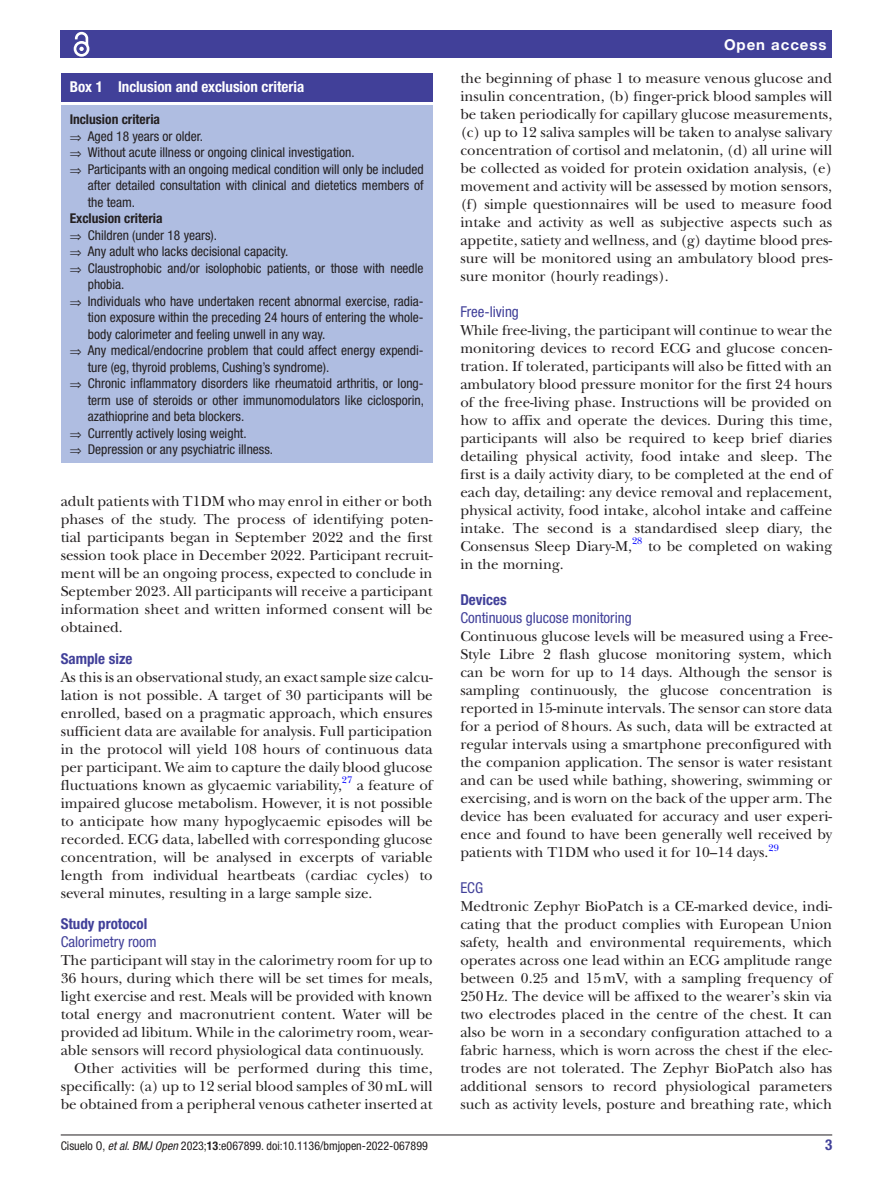
<style>
.page{position:relative;width:893px;height:1191px;background:#fff}
.page>*{position:absolute;margin:0;border:0;box-sizing:border-box;transform-origin:0 0}
.t1{font:15px/18px "New Baskerville";color:#231f20;text-align:justify}
.t2{font:condensed 15px "Helvetica Neue LT Std";color:#414099}
.t3{font:700 condensed 15px "Helvetica Neue LT Std";color:#fff}
.t4{font:700 condensed 15px "Helvetica Neue LT Std";color:#414099}
.t5{font:700 15px "Helvetica Neue LT Std";letter-spacing:.065em;color:#fff}
.t6{font:condensed 13.5px "Helvetica Neue LT Std";color:#231f20}
.t7{font:700 condensed 13.5px "Helvetica Neue LT Std";color:#231f20}
.t8{font:condensed 12px "Helvetica Neue LT Std";color:#231f20}
.t9{font:9.9px "New Baskerville";color:#00f}
.s1{font-style:italic}
.s2{font-weight:700}
</style>
<div class="page">
<hr style="left:61px;top:1134px;width:771px;height:1px;background:#231f20">
<div style="left:61px;top:31px;width:771px;height:27px;background:#414099"></div>
<svg style="left:73px;top:31px;width:17px;height:26px"></svg>
<div style="left:61px;top:73px;width:372px;height:28px;background:#414099"></div>
<div style="left:61px;top:106px;width:372px;height:357px;background:#afbde1"></div>
<p class="t3" style="left:70px;top:78px;width:236px">Box 1 Inclusion and exclusion criteria</p>
<p class="t7" style="left:70px;top:111px;width:92px">Inclusion criteria</p>
<p class="t6" style="left:70px;top:128px;width:135px">⇒ Aged 18 years or older.</p>
<p class="t6" style="left:70px;top:145px;width:286px">⇒ Without acute illness or ongoing clinical investigation.</p>
<p class="t6" style="left:70px;top:161px;width:355px">⇒ Participants with an ongoing medical condition will only be included</p>
<p class="t6" style="left:88px;top:178px;width:337px">after detailed consultation with clinical and dietetics members of</p>
<p class="t6" style="left:88px;top:194px;width:49px">the team.</p>
<p class="t7" style="left:70px;top:210px;width:94px">Exclusion criteria</p>
<p class="t6" style="left:70px;top:227px;width:149px">⇒ Children (under 18 years).</p>
<p class="t6" style="left:70px;top:244px;width:220px">⇒ Any adult who lacks decisional capacity.</p>
<p class="t6" style="left:70px;top:260px;width:355px">⇒ Claustrophobic and/or isolophobic patients, or those with needle</p>
<p class="t6" style="left:88px;top:277px;width:38px">phobia.</p>
<p class="t6" style="left:70px;top:293px;width:355px">⇒ Individuals who have undertaken recent abnormal exercise, radia-</p>
<p class="t6" style="left:88px;top:310px;width:337px">tion exposure within the preceding 24 hours of entering the whole-</p>
<p class="t6" style="left:88px;top:326px;width:239px">body calorimeter and feeling unwell in any way.</p>
<p class="t6" style="left:70px;top:343px;width:355px">⇒ Any medical/endocrine problem that could affect energy expendi-</p>
<p class="t6" style="left:88px;top:359px;width:243px">ture (eg, thyroid problems, Cushing’s syndrome).</p>
<p class="t6" style="left:70px;top:376px;width:355px">⇒ Chronic inflammatory disorders like rheumatoid arthritis, or long-</p>
<p class="t6" style="left:88px;top:392px;width:338px">term use of steroids or other immunomodulators like ciclosporin,</p>
<p class="t6" style="left:88px;top:409px;width:158px">azathioprine and beta blockers.</p>
<p class="t6" style="left:70px;top:425px;width:178px">⇒ Currently actively losing weight.</p>
<p class="t6" style="left:70px;top:442px;width:205px">⇒ Depression or any psychiatric illness.</p>
<p class="t1" style="left:61px;top:492px;width:373px">adult patients with T1DM who may enrol in either or both phases of the study. The process of identifying poten&shy;tial participants began in September 2022 and the first session took place in December 2022. Participant recruit&shy;ment will be an ongoing process, expected to conclude in September 2023. All participants will receive a participant information sheet and written informed consent will be obtained.</p>
<p class="t4" style="left:61px;top:649px;width:73px">Sample size</p>
<p class="t1" style="left:61px;top:668px;width:373px">As this is an observational study, an exact sample size calcu&shy;lation is not possible. A target of 30 participants will be enrolled, based on a pragmatic approach, which ensures sufficient data are available for analysis. Full participation in the protocol will yield 108 hours of continuous data per participant. We aim to capture the daily blood glucose fluctuations known as glycaemic variability,</p>
<p class="t9" style="left:342px;top:774px;width:12px">27</p>
<p class="t1" style="left:61px;top:776px;width:373px;text-indent:296px">a feature of impaired glucose metabolism. However, it is not possible to anticipate how many hypoglycaemic episodes will be recorded. ECG data, labelled with corresponding glucose concentration, will be analysed in excerpts of variable length from individual heartbeats (cardiac cycles) to several minutes, resulting in a large sample size.</p>
<p class="t4" style="left:61px;top:915px;width:88px">Study protocol</p>
<p class="t2" style="left:61px;top:933px;width:98px">Calorimetry room</p>
<p class="t1" style="left:61px;top:951px;width:373px">The participant will stay in the calorimetry room for up to</p>
<p class="t1" style="left:61px;top:969px;width:373px">36 hours, during which there will be set times for meals,</p>
<p class="t1" style="left:61px;top:987px;width:373px">light exercise and rest. Meals will be provided with known</p>
<p class="t1" style="left:61px;top:1005px;width:373px">total energy and macronutrient content. Water will be</p>
<p class="t1" style="left:61px;top:1023px;width:373px">provided ad libitum. While in the calorimetry room, wear-</p>
<p class="t1" style="left:61px;top:1041px;width:365px">able sensors will record physiological data continuously.</p>
<p class="t1" style="left:74px;top:1059px;width:360px">Other activities will be performed during this time,</p>
<p class="t1" style="left:61px;top:1077px;width:373px">specifically: (a) up to 12 serial blood samples of 30mL will</p>
<p class="t1" style="left:61px;top:1095px;width:373px">be obtained from a peripheral venous catheter inserted at</p>
<p class="t5" style="left:724px;top:35px;width:104px">Open access</p>
<p class="t1" style="left:460px;top:69px;width:373px">the beginning of phase 1 to measure venous glucose and insulin concentration, (b) finger-prick blood samples will be taken periodically for capillary glucose measurements, (c) up to 12 saliva samples will be taken to analyse salivary concentration of cortisol and melatonin, (d) all urine will be collected as voided for protein oxidation analysis, (e) movement and activity will be assessed by motion sensors, (f) simple questionnaires will be used to measure food intake and activity as well as subjective aspects such as appetite, satiety and wellness, and (g) daytime blood pres&shy;sure will be monitored using an ambulatory blood pres&shy;sure monitor (hourly readings).</p>
<p class="t2" style="left:460px;top:303px;width:60px">Free-living</p>
<p class="t1" style="left:460px;top:321px;width:373px">While free-living, the participant will continue to wear the monitoring devices to record ECG and glucose concen&shy;tration. If tolerated, participants will also be fitted with an ambulatory blood pressure monitor for the first 24 hours of the free-living phase. Instructions will be provided on how to affix and operate the devices. During this time, participants will also be required to keep brief diaries detailing physical activity, food intake and sleep. The first is a daily activity diary, to be completed at the end of each day, detailing: any device removal and replacement, physical activity, food intake, alcohol intake and caffeine intake. The second is a standardised sleep diary, the Consensus Sleep Diary-M,</p>
<p class="t9" style="left:632px;top:535px;width:12px">28</p>
<p class="t1" style="left:648px;top:537px;width:186px">to be completed on waking</p>
<p class="t1" style="left:460px;top:555px;width:105px">in the morning.</p>
<p class="t4" style="left:460px;top:591px;width:48px">Devices</p>
<p class="t2" style="left:460px;top:609px;width:173px">Continuous glucose monitoring</p>
<p class="t1" style="left:460px;top:627px;width:373px">Continuous glucose levels will be measured using a Free-Style Libre 2 flash glucose monitoring system, which can be worn for up to 14 days. Although the sensor is sampling continuously, the glucose concentration is reported in 15-minute intervals. The sensor can store data for a period of 8hours. As such, data will be extracted at regular intervals using a smartphone preconfigured with the companion application. The sensor is water resistant and can be used while bathing, showering, swimming or exercising, and is worn on the back of the upper arm. The device has been evaluated for accuracy and user experi&shy;ence and found to have been generally well received by patients with T1DM who used it for 10–14 days.</p>
<p class="t9" style="left:768px;top:841px;width:12px">29</p>
<p class="t2" style="left:460px;top:879px;width:24px">ECG</p>
<p class="t1" style="left:460px;top:897px;width:373px">Medtronic Zephyr BioPatch is a CE-marked device, indi&shy;cating that the product complies with European Union safety, health and environmental requirements, which operates across one lead within an ECG amplitude range between 0.25 and 15mV, with a sampling frequency of 250Hz. The device will be affixed to the wearer’s skin via two electrodes placed in the centre of the chest. It can also be worn in a secondary configuration attached to a fabric harness, which is worn across the chest if the elec&shy;trodes are not tolerated. The Zephyr BioPatch also has additional sensors to record physiological parameters such as activity levels, posture and breathing rate, which</p>
<p class="t8" style="left:61px;top:1138px;width:369px">Cisuelo O, <span class="s1">et al</span>. <span class="s1">BMJ Open</span> 2023;<span class="s2">13</span>:e067899. doi:10.1136/bmjopen-2022-067899</p>
<p class="t4" style="left:825px;top:1135px;width:9px">3</p>
</div>
